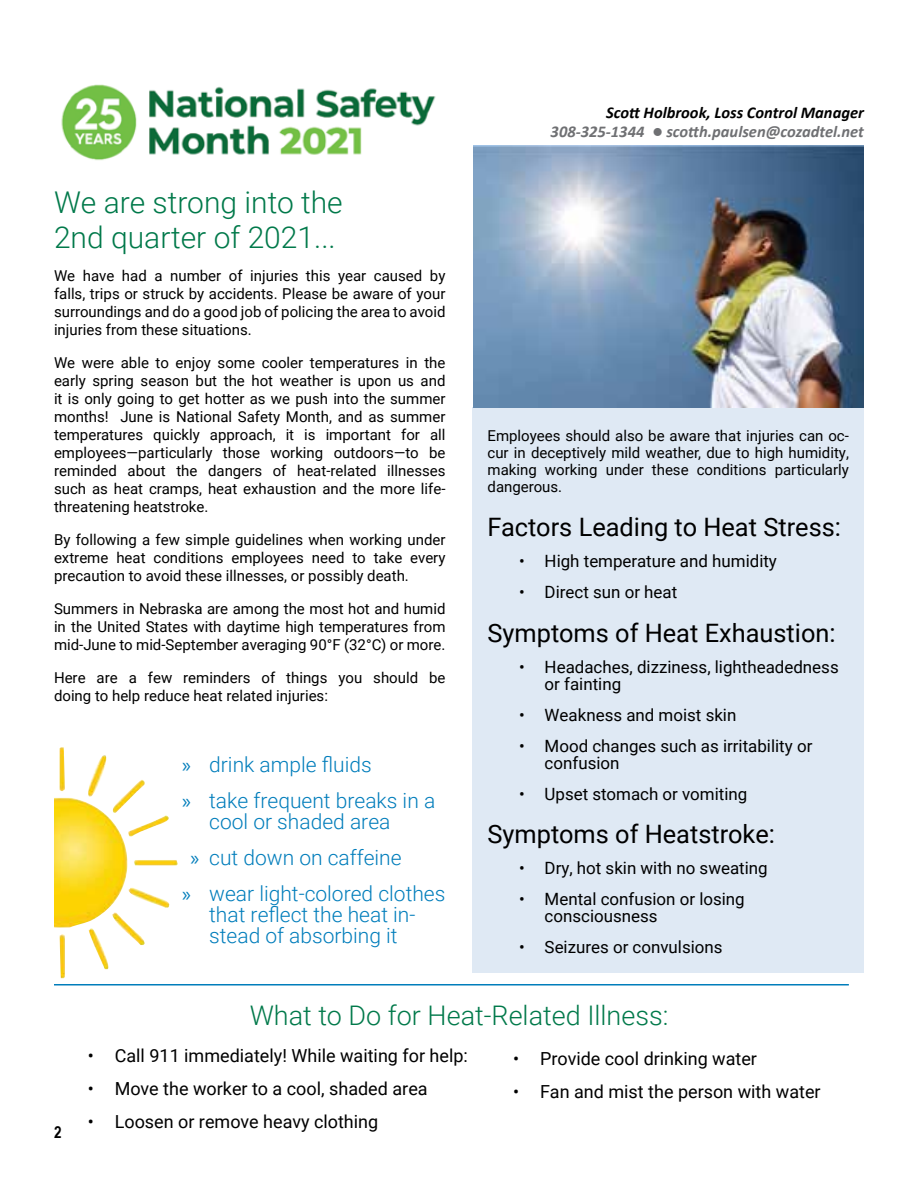
<style>
.page{position:relative;width:918px;height:1188px;background:#fff}
.page>*{position:absolute;margin:0;border:0;box-sizing:border-box;transform-origin:0 0}
.t1{font:300 30px/34.5px "Roboto";color:#00794a}
.t2{font:300 27px "Roboto";color:#00794a}
.t3{font:25.35px "Roboto";color:#000}
.t4{font:300 21px/36px "Roboto";color:#007dbb}
.t5{font:18px "Roboto";color:#000}
.t6{font:16.95px/17px "Roboto";color:#000}
.t7{font:italic 700 16.5px/19px "Calibri";color:#6f7073;text-align:right}
.t8{font:700 16.5px "Arial Narrow";color:#000}
.t9{font:15px/18px "Roboto";color:#000;text-align:justify}
.s1{font-family:"Myriad Pro";font-weight:400}
.s2{color:#000}
.s3{font-family:"Lato";font-weight:400;font-style:normal}
</style>
<div class="page">
<img style="left:54px;top:747px;width:124px;height:231px">
<div style="left:472px;top:407px;width:392px;height:565px;background:#dfe9f4"></div>
<img style="left:61px;top:84px;width:375px;height:77px">
<img style="left:473px;top:145px;width:391px;height:262px">
<hr style="left:54px;top:984px;width:795px;height:2px;background:#007dbb">
<h1 class="t1" style="left:54px;top:184px;width:290px">We are strong into the<br>2nd quarter of 2021...</h1>
<p class="t9" style="left:54px;top:266px;width:393px">We have had a number of injuries this year caused by falls, trips or struck by accidents. Please be aware of your surroundings and do a good job of policing the area to avoid injuries from these situations.</p>
<p class="t9" style="left:54px;top:353px;width:393px">We were able to enjoy some cooler temperatures in the early spring season but the hot weather is upon us and it is only going to get hotter as we push into the summer months! June is National Safety Month, and as summer temperatures quickly approach, it is important for all employees—particularly those working outdoors—to be reminded about the dangers of heat-related illnesses such as heat cramps, heat exhaustion and the more life&shy;threatening heatstroke.</p>
<p class="t9" style="left:54px;top:530px;width:393px">By following a few simple guidelines when working under extreme heat conditions employees need to take every precaution to avoid these illnesses, or possibly death.</p>
<p class="t9" style="left:54px;top:599px;width:393px">Summers in Nebraska are among the most hot and humid in the United States with daytime high temperatures from mid-June to mid-September averaging 90°F (32°C) or more.</p>
<p class="t9" style="left:54px;top:668px;width:393px">Here are a few reminders of things you should be doing to help reduce heat related injuries:</p>
<h3 class="t4" style="left:182px;top:746px;width:255px"><span class="s1">»</span> drink ample fluids<br><span class="s1">»</span> take frequent breaks in a</h3>
<h3 class="t4" style="left:209px;top:803px;width:183px">cool or shaded area</h3>
<h3 class="t4" style="left:191px;top:839px;width:213px"><span class="s1">»</span> cut down on caffeine</h3>
<h3 class="t4" style="left:182px;top:875px;width:265px"><span class="s1">»</span> wear light-colored clothes</h3>
<h3 class="t4" style="left:209px;top:903px;width:208px;line-height:21px">that reflect the heat in&shy;stead of absorbing it</h3>
<p class="t7" style="left:551px;top:103px;width:315px"><span class="s2">Scott Holbrook, Loss Control Manager<br></span>308-325-1344 <span class="s3">●</span> scotth.paulsen@cozadtel.net</p>
<p class="t9" style="left:488px;top:426px;width:363px;line-height:17.2px">Employees should also be aware that injuries can oc&shy;cur in deceptively mild weather, due to high humidity, making working under these conditions particularly dangerous.</p>
<h3 class="t3" style="left:488px;top:510px;width:355px">Factors Leading to Heat Stress:</h3>
<p class="t6" style="left:519px;top:552px;width:259px">• High temperature and humidity</p>
<p class="t6" style="left:519px;top:583px;width:160px">• Direct sun or heat</p>
<h3 class="t3" style="left:488px;top:615px;width:350px">Symptoms of Heat Exhaustion:</h3>
<p class="t6" style="left:545px;top:658px;width:296px;text-indent:-25px">• Headaches, dizziness, lightheadedness or fainting</p>
<p class="t6" style="left:519px;top:706px;width:219px">• Weakness and moist skin</p>
<p class="t6" style="left:545px;top:737px;width:269px;text-indent:-25px">• Mood changes such as irritability or confusion</p>
<p class="t6" style="left:519px;top:785px;width:230px">• Upset stomach or vomiting</p>
<h3 class="t3" style="left:488px;top:816px;width:289px">Symptoms of Heatstroke:</h3>
<p class="t6" style="left:519px;top:859px;width:250px">• Dry, hot skin with no sweating</p>
<p class="t6" style="left:545px;top:890px;width:202px;text-indent:-25px">• Mental confusion or losing consciousness</p>
<p class="t6" style="left:519px;top:938px;width:205px">• Seizures or convulsions</p>
<p class="t8" style="left:54px;top:1119px;width:9px">2</p>
<h2 class="t2" style="left:250px;top:996px;width:420px">What to Do for Heat-Related Illness:</h2>
<p class="t5" style="left:88px;top:1043px;width:382px">• Call 911 immediately! While waiting for help:</p>
<p class="t5" style="left:88px;top:1076px;width:341px">• Move the worker to a cool, shaded area</p>
<p class="t5" style="left:88px;top:1109px;width:292px">• Loosen or remove heavy clothing</p>
<p class="t5" style="left:513px;top:1046px;width:245px">• Provide cool drinking water</p>
<p class="t5" style="left:513px;top:1079px;width:309px">• Fan and mist the person with water</p>
</div>
